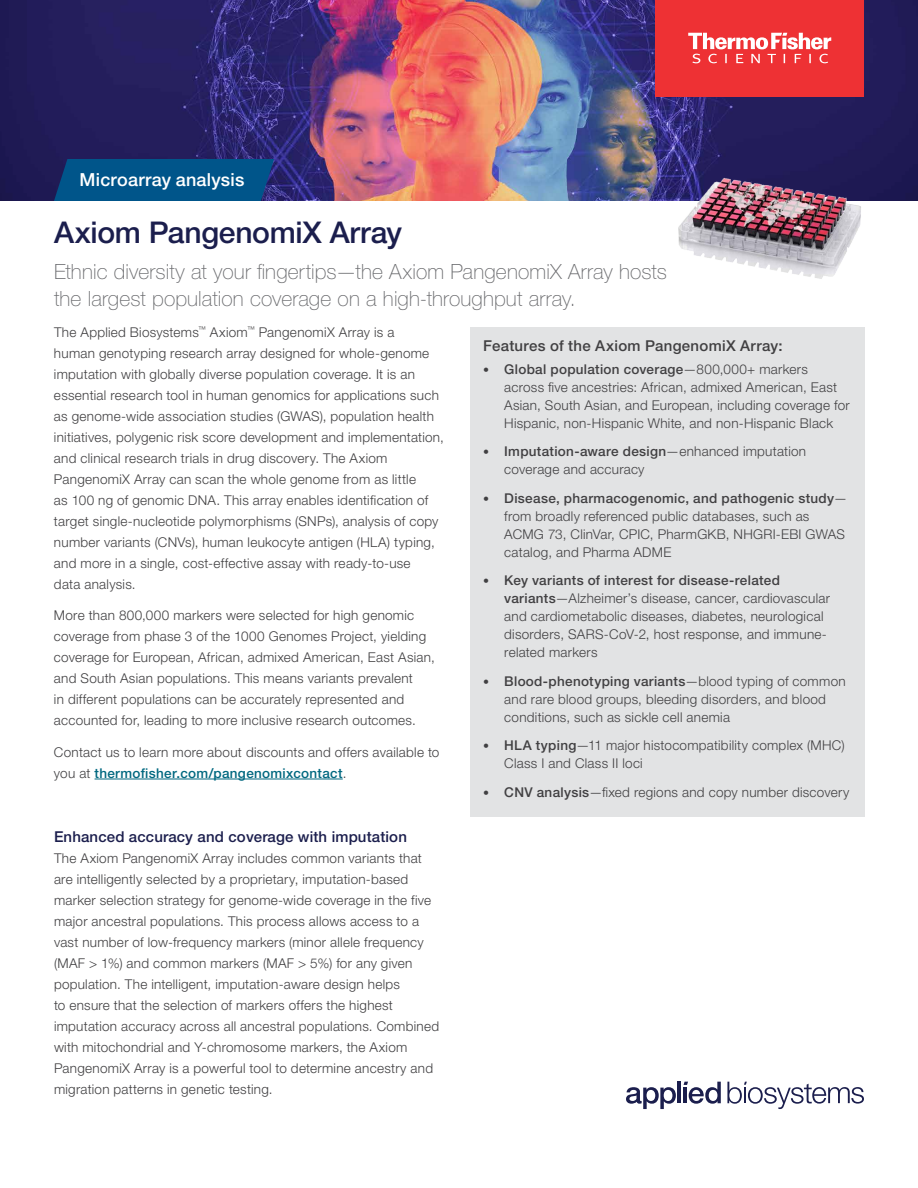
<style>
.page{position:relative;width:918px;height:1188px;background:#fff}
.page>*{position:absolute;margin:0;border:0;box-sizing:border-box;transform-origin:0 0}
.t1{font:500 30px "Helvetica Neue LTW1 G";letter-spacing:-.01em;color:#1b1e4d}
.t2{font:100 21px/27px "Helvetica Neue LTW1 G";letter-spacing:.005em;color:#696a6d}
.t3{font:500 18px "Helvetica Neue LTW1 G";letter-spacing:.01em;color:#fff}
.t4{font:500 15px "Helvetica Neue LTW1 G";letter-spacing:.01em;color:#1b1e4d}
.t5{font:500 15px "Helvetica Neue LTW1 G";letter-spacing:.02em;color:#414042}
.t6{font:300 13.5px/21px "Helvetica Neue LTW1 G";letter-spacing:.02em;color:#414042}
.s1{font-weight:500;color:#006880}
.s2{font-size:12px}
.s3{font-weight:500}
</style>
<div class="page">
<img style="left:0;top:0;width:918px;height:201px">
<div style="left:54px;top:159px;width:220px;height:42px;background:#00558a"></div>
<img style="left:667px;top:166px;width:207px;height:113px">
<div style="left:470px;top:327px;width:394px;height:489px;background:#e2e3e4"></div>
<hr style="left:95px;top:779px;width:248px;height:1px;background:#006880">
<svg style="left:727px;top:1082px;width:137px;height:27px"></svg>
<svg style="left:626px;top:1087px;width:50px;height:22px"></svg>
<hr style="left:677px;top:1082px;width:4px;height:21px;background:#1b1e4d">
<svg style="left:684px;top:1082px;width:37px;height:22px"></svg>
<div style="left:656px;top:0;width:208px;height:96px;background:#ee3134"></div>
<svg style="left:688px;top:33px;width:143px;height:30px"></svg>
<h3 class="t3" style="left:80px;top:169px;width:166px">Microarray analysis</h3>
<h1 class="t1" style="left:54px;top:215px;width:350px">Axiom PangenomiX Array</h1>
<h2 class="t2" style="left:54px;top:258px;width:615px">Ethnic diversity at your fingertips—the Axiom PangenomiX Array hosts the largest population coverage on a high-throughput array.</h2>
<p class="t6" style="left:54px;top:321px;width:391px">The Applied Biosystems<sup>™</sup> Axiom<sup>™</sup> PangenomiX Array is a<br>human genotyping research array designed for whole-genome imputation with globally diverse population coverage. It is an essential research tool in human genomics for applications such as genome-wide association studies (GWAS), population health initiatives, polygenic risk score development and implementation, and clinical research trials in drug discovery. The Axiom PangenomiX Array can scan the whole genome from as little<br>as 100 ng of genomic DNA. This array enables identification of target single-nucleotide polymorphisms (SNPs), analysis of copy number variants (CNVs), human leukocyte antigen (HLA) typing, and more in a single, cost-effective assay with ready-to-use<br>data analysis.</p>
<p class="t6" style="left:54px;top:605px;width:382px">More than 800,000 markers were selected for high genomic coverage from phase 3 of the 1000 Genomes Project, yielding coverage for European, African, admixed American, East Asian, and South Asian populations. This means variants prevalent<br>in different populations can be accurately represented and accounted for, leading to more inclusive research outcomes.</p>
<p class="t6" style="left:54px;top:741px;width:387px">Contact us to learn more about discounts and offers available to you at <span class="s1">thermofisher.com/pangenomixcontact</span>.</p>
<p class="t5" style="left:483px;top:337px;width:301px">Features of the Axiom PangenomiX Array:</p>
<p class="t6" style="left:504px;top:360px;width:347px;line-height:18px;text-indent:-21px"><span class="s2">•</span> <span class="s3">Global population coverage</span>—800,000+ markers across five ancestries: African, admixed American, East Asian, South Asian, and European, including coverage for Hispanic, non-Hispanic White, and non-Hispanic Black</p>
<p class="t6" style="left:504px;top:442px;width:303px;line-height:18px;text-indent:-21px"><span class="s2">•</span> <span class="s3">Imputation-aware design</span>—enhanced imputation coverage and accuracy</p>
<p class="t6" style="left:504px;top:489px;width:344px;line-height:18px;text-indent:-21px"><span class="s2">•</span> <span class="s3">Disease, pharmacogenomic, and pathogenic study</span>— from broadly referenced public databases, such as ACMG 73, ClinVar, CPIC, PharmGKB, NHGRI-EBI GWAS catalog, and Pharma ADME</p>
<p class="t6" style="left:504px;top:571px;width:327px;line-height:18px;text-indent:-21px"><span class="s2">•</span> <span class="s3">Key variants of interest for disease-related variants</span>—Alzheimer’s disease, cancer, cardiovascular and cardiometabolic diseases, diabetes, neurological disorders, SARS-CoV-2, host response, and immune&shy;related markers</p>
<p class="t6" style="left:504px;top:672px;width:343px;line-height:18px;text-indent:-21px"><span class="s2">•</span> <span class="s3">Blood-phenotyping variants</span>—blood typing of common and rare blood groups, bleeding disorders, and blood conditions, such as sickle cell anemia</p>
<p class="t6" style="left:504px;top:736px;width:342px;line-height:18px;text-indent:-21px"><span class="s2">•</span> <span class="s3">HLA typing</span>—11 major histocompatibility complex (MHC)<br>Class I and Class II loci</p>
<p class="t6" style="left:483px;top:781px;width:368px"><span class="s2">•</span> <span class="s3">CNV analysis</span>—fixed regions and copy number discovery</p>
<p class="t4" style="left:54px;top:827px;width:354px">Enhanced accuracy and coverage with imputation</p>
<p class="t6" style="left:54px;top:847px;width:387px">The Axiom PangenomiX Array includes common variants that are intelligently selected by a proprietary, imputation-based marker selection strategy for genome-wide coverage in the five major ancestral populations. This process allows access to a vast number of low-frequency markers (minor allele frequency (MAF &gt; 1%) and common markers (MAF &gt; 5%) for any given population. The intelligent, imputation-aware design helps<br>to ensure that the selection of markers offers the highest imputation accuracy across all ancestral populations. Combined with mitochondrial and Y-chromosome markers, the Axiom PangenomiX Array is a powerful tool to determine ancestry and migration patterns in genetic testing.</p>
</div>
